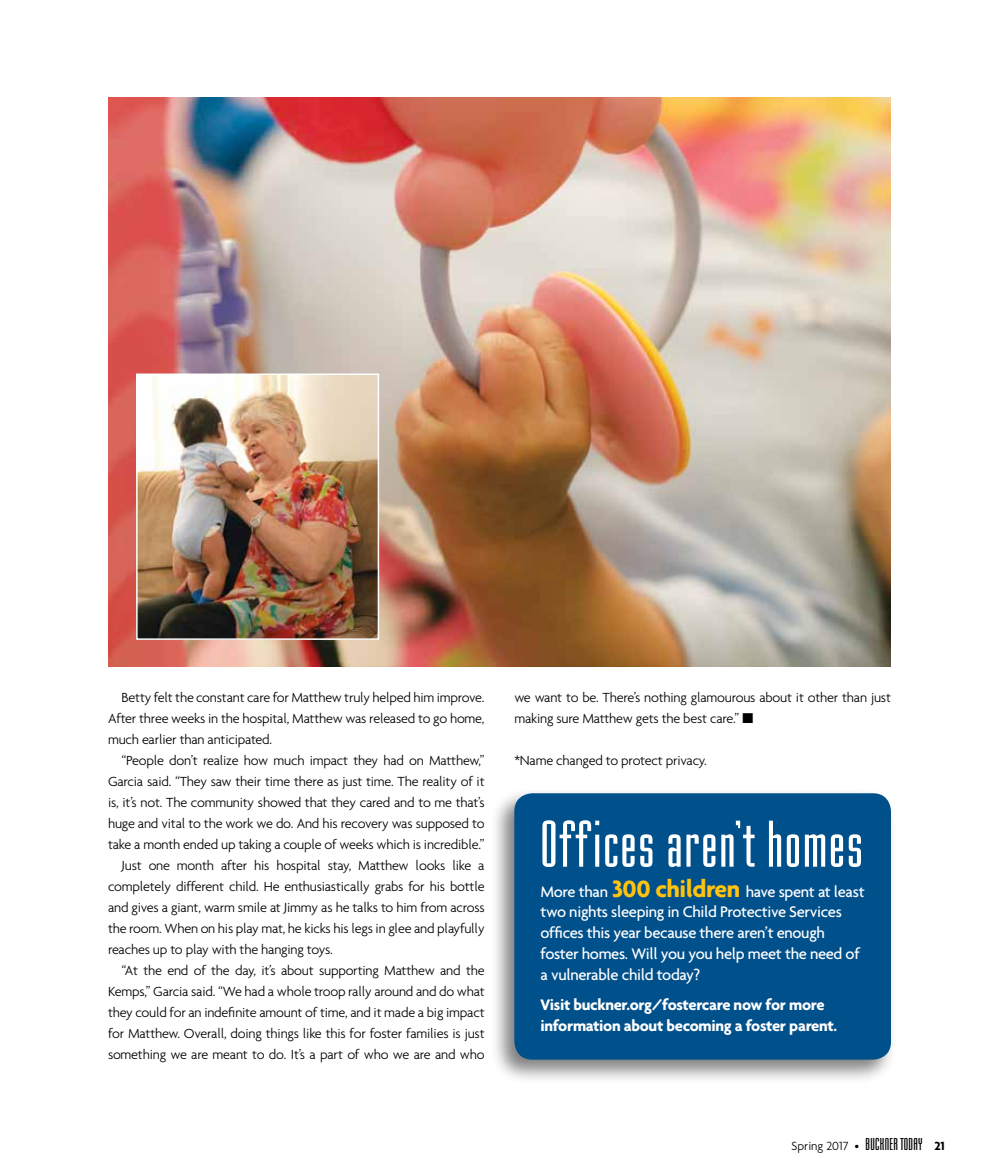
<style>
.page{position:relative;width:999px;height:1175px;background:#fff}
.page>*{position:absolute;margin:0;border:0;box-sizing:border-box;transform-origin:0 0}
.t1{font:69px "Mekanik Plain";letter-spacing:.03em;color:#fff}
.t2{font:18px "Mekanik Plain";letter-spacing:.02em;color:#000}
.t3{font:500 16.5px/20.9px "Agenda";letter-spacing:-.02em;color:#fff}
.t4{font:700 16.5px/21px "Agenda";letter-spacing:-.02em;color:#fff}
.t5{font:300 14.25px/21px "Agenda";letter-spacing:-.015em;color:#000;text-align:justify}
.s1{font-weight:700;font-size:25.5px;color:#ffc20e}
.s2{font-family:"Agenda";font-weight:300;font-size:12.75px}
.s3{font-family:"Agenda";font-weight:700;font-size:12.75px}
</style>
<div class="page">
<img style="left:108px;top:98px;width:783px;height:568px">
<img style="left:139px;top:376px;width:237px;height:261px">
<div style="left:136px;top:373px;width:243px;height:267px;border:2px solid #fff"></div>
<div style="left:490px;top:787px;width:407px;height:297px;background:#000;opacity:.5"></div>
<div style="left:514px;top:793px;width:377px;height:266px;background:#00508c;border-radius:18px"></div>
<p class="t5" style="left:108px;top:687px;width:378px;text-indent:13px">Betty felt the constant care for Matthew truly helped him improve.<br>After three weeks in the hospital, Matthew was released to go home, much earlier than anticipated.</p>
<p class="t5" style="left:122px;top:750px;width:365px">“People don’t realize how much impact they had on Matthew,”</p>
<p class="t5" style="left:108px;top:771px;width:378px">Garcia said. “They saw their time there as just time. The reality of it</p>
<p class="t5" style="left:108px;top:792px;width:378px">is, it’s not. The community showed that they cared and to me that’s</p>
<p class="t5" style="left:108px;top:813px;width:378px">huge and vital to the work we do. And his recovery was supposed to</p>
<p class="t5" style="left:108px;top:834px;width:378px">take a month ended up taking a couple of weeks which is incredible.”</p>
<p class="t5" style="left:122px;top:855px;width:365px">Just one month after his hospital stay, Matthew looks like a</p>
<p class="t5" style="left:108px;top:876px;width:378px">completely different child. He enthusiastically grabs for his bottle</p>
<p class="t5" style="left:108px;top:897px;width:378px">and gives a giant, warm smile at Jimmy as he talks to him from across</p>
<p class="t5" style="left:108px;top:918px;width:378px">the room. When on his play mat, he kicks his legs in glee and playfully</p>
<p class="t5" style="left:108px;top:939px;width:226px">reaches up to play with the hanging toys.</p>
<p class="t5" style="left:122px;top:960px;width:365px">“At the end of the day, it’s about supporting Matthew and the</p>
<p class="t5" style="left:108px;top:981px;width:378px">Kemps,” Garcia said. “We had a whole troop rally around and do what</p>
<p class="t5" style="left:108px;top:1002px;width:378px">they could for an indefinite amount of time, and it made a big impact</p>
<p class="t5" style="left:108px;top:1023px;width:378px">for Matthew. Overall, doing things like this for foster families is just</p>
<p class="t5" style="left:108px;top:1044px;width:378px">something we are meant to do. It’s a part of who we are and who</p>
<p class="t5" style="left:514px;top:687px;width:378px">we want to be. There’s nothing glamourous about it other than just making sure Matthew gets the best care.” ■</p>
<p class="t5" style="left:514px;top:750px;width:194px">*Name changed to protect privacy.</p>
<h1 class="t1" style="left:540px;top:802px;width:324px">Offices aren’t homes</h1>
<p class="t3" style="left:540px;top:880px;width:326px">More than <span class="s1">300 children</span> have spent at least two nights sleeping in Child Protective Services offices this year because there aren’t enough foster homes. Will you you help meet the need of a vulnerable child today?</p>
<p class="t4" style="left:540px;top:993px;width:298px">Visit buckner.org/fostercare now for more information about becoming a foster parent.</p>
<p class="t2" style="left:792px;top:1133px;width:155px"><span class="s2">Spring 2017 •</span> BUCKNER TODAY <span class="s3">21</span></p>
</div>
